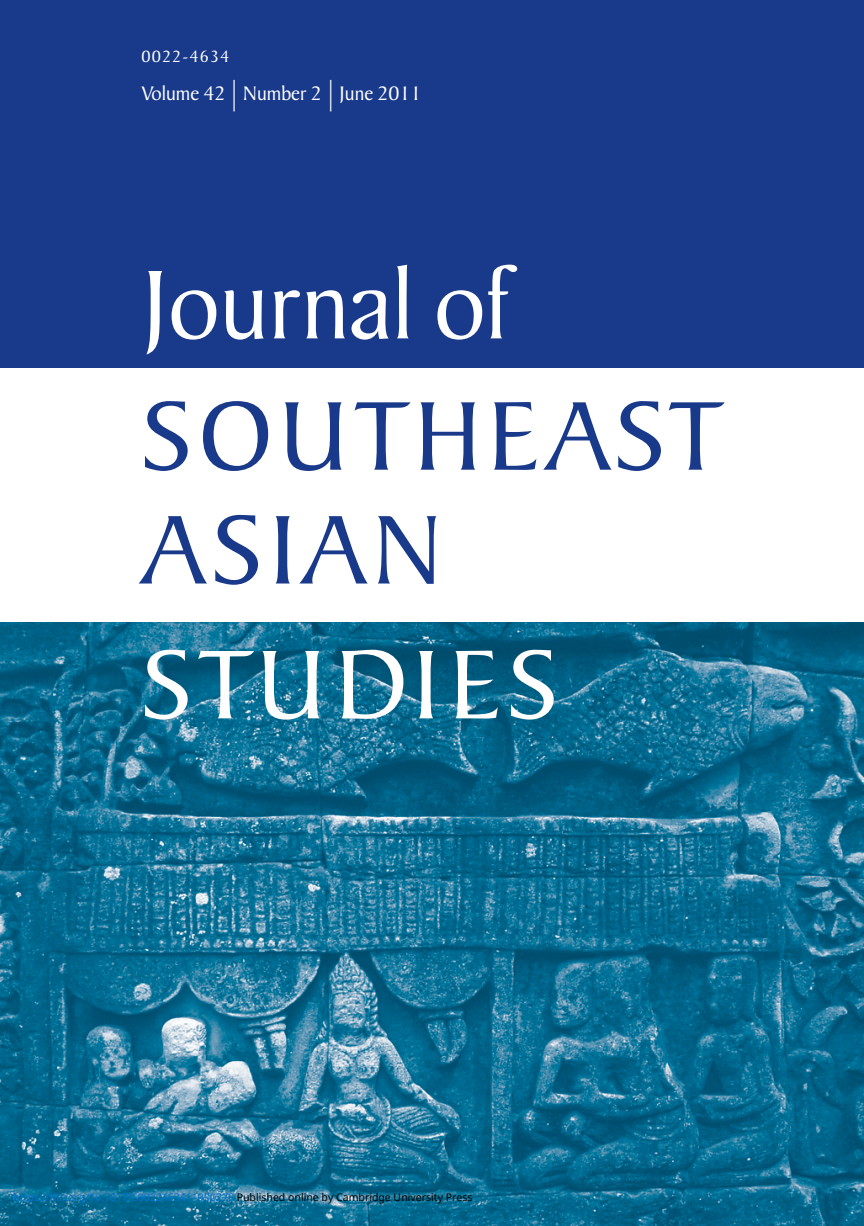
<style>
.page{position:relative;width:864px;height:1226px;background:#fff}
.page>*{position:absolute;margin:0;border:0;box-sizing:border-box;transform-origin:0 0}
.t1{font:105px/113.8px "Baker Signet BT";letter-spacing:.065em;color:#19398a}
.t2{font:105px "Baker Signet BT";color:#fff}
.t3{font:105px "Baker Signet BT";letter-spacing:.06em;color:#fff}
.t4{font:21px "Baker Signet BT";color:#fff}
.t5{font:17.5px "Baker Signet BT";letter-spacing:.065em;color:#fff}
.t6{font:10.5px "Noto Sans";color:#0172cf}
.s1{font-size:31.5px}
.s2{color:#000}
</style>
<div class="page">
<img style="left:0;top:622px;width:863px;height:603px">
<div style="left:0;top:0;width:863px;height:367px;background:#19398a"></div>
<h3 class="t5" style="left:141px;top:49px;width:89px">0022-4634</h3>
<h2 class="t4" style="left:142px;top:85px;width:281px">Volume 42 <span class="s1">|</span> Number 2 <span class="s1">|</span> June 2011</h2>
<h1 class="t2" style="left:142px;top:263px;width:369px">Journal of</h1>
<h1 class="t1" style="left:142px;top:387px;width:583px">SOUTHEAST<br>ASIAN</h1>
<h1 class="t3" style="left:142px;top:643px;width:418px">STUDIES</h1>
<p class="t6" style="left:14px;top:1189px;width:460px">https://doi.org/10.1017/S0022463411000270 <span class="s2">Published online by Cambridge University Press</span></p>
</div>
